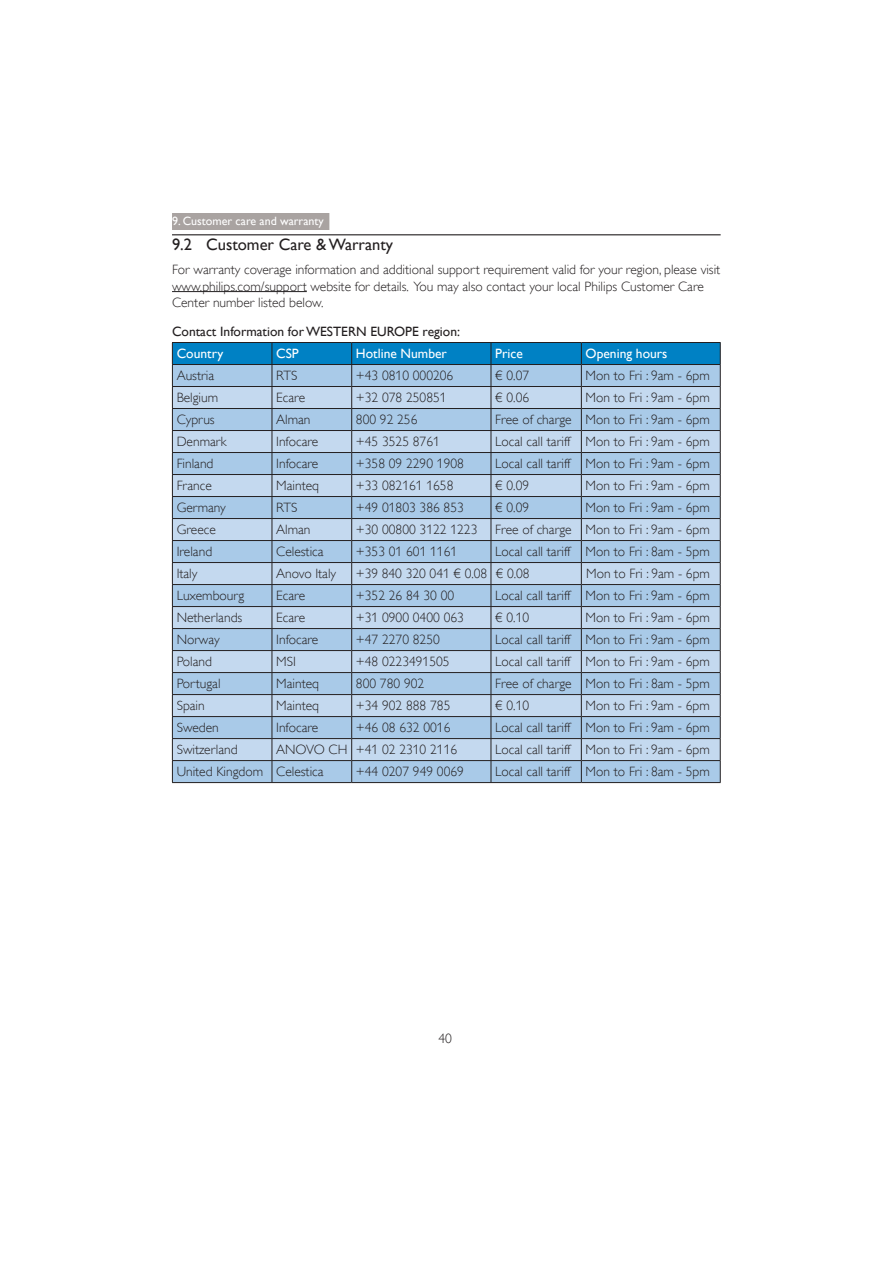
<style>
.page{position:relative;width:893px;height:1263px;background:#fff}
.page>*{position:absolute;margin:0;border:0;box-sizing:border-box;transform-origin:0 0}
.t1{font:16.5px "Gill Sans Alt One WGL";color:#231f20}
.t2{font:13.5px/16.2px "Gill Sans Alt One WGL Light";color:#231f20}
.t3{font:13.5px "Gill Sans Alt One WGL";color:#231f20}
.t4{font:13.5px "Gill Sans Alt One WGL";color:#fff}
.t5{font:12px "Gill Sans Alt One WGL";color:#fff}
</style>
<div class="page">
<svg style="left:172px;top:213px;width:157px;height:17px"></svg>
<div style="left:172px;top:216px;width:152px;height:11px;background:#a9a3a1"></div>
<hr style="left:172px;top:234px;width:549px;height:1px;background:#231f20">
<hr style="left:172px;top:291px;width:135px;height:1px;background:#231f20">
<hr style="left:172px;top:342px;width:100px;height:1px;background:#231f20">
<hr style="left:272px;top:342px;width:80px;height:1px;background:#231f20">
<hr style="left:352px;top:342px;width:139px;height:1px;background:#231f20">
<hr style="left:491px;top:342px;width:90px;height:1px;background:#231f20">
<hr style="left:581px;top:342px;width:140px;height:1px;background:#231f20">
<hr style="left:172px;top:782px;width:100px;height:1px;background:#231f20">
<hr style="left:272px;top:782px;width:80px;height:1px;background:#231f20">
<hr style="left:352px;top:782px;width:139px;height:1px;background:#231f20">
<hr style="left:491px;top:782px;width:90px;height:1px;background:#231f20">
<svg style="left:172px;top:343px;width:549px;height:439px;background:#a5c3de"></svg>
<hr style="left:581px;top:782px;width:140px;height:1px;background:#231f20">
<p class="t5" style="left:172px;top:213px;width:153px">9. Customer care and warranty</p>
<p class="t1" style="left:172px;top:235px;width:223px">9.2 Customer Care &amp; Warranty</p>
<p class="t2" style="left:172px;top:262px;width:550px">For warranty coverage information and additional support requirement valid for your region, please visit www.philips.com/support website for details. You may also contact your local Philips Customer Care<br>Center number listed below.</p>
<p class="t3" style="left:172px;top:323px;width:289px">Contact Information for WESTERN EUROPE region:</p>
<p class="t4" style="left:177px;top:346px;width:48px">Country</p>
<p class="t4" style="left:276px;top:346px;width:24px">CSP</p>
<p class="t4" style="left:356px;top:346px;width:92px">Hotline Number</p>
<p class="t4" style="left:495px;top:346px;width:29px">Price</p>
<p class="t4" style="left:586px;top:346px;width:83px">Opening hours</p>
<p class="t2" style="left:177px;top:368px;width:39px">Austria</p>
<p class="t2" style="left:276px;top:368px;width:23px">RTS</p>
<p class="t2" style="left:356px;top:368px;width:99px">+43 0810 000206</p>
<p class="t2" style="left:495px;top:368px;width:35px">€ 0.07</p>
<p class="t2" style="left:586px;top:368px;width:126px">Mon to Fri : 9am - 6pm</p>
<p class="t2" style="left:177px;top:390px;width:43px">Belgium</p>
<p class="t2" style="left:276px;top:390px;width:30px">Ecare</p>
<p class="t2" style="left:356px;top:390px;width:92px">+32 078 250851</p>
<p class="t2" style="left:495px;top:390px;width:35px">€ 0.06</p>
<p class="t2" style="left:586px;top:390px;width:126px">Mon to Fri : 9am - 6pm</p>
<p class="t2" style="left:177px;top:412px;width:40px">Cyprus</p>
<p class="t2" style="left:276px;top:412px;width:36px">Alman</p>
<p class="t2" style="left:356px;top:412px;width:63px">800 92 256</p>
<p class="t2" style="left:495px;top:412px;width:216px">Free of charge Mon to Fri : 9am - 6pm</p>
<p class="t2" style="left:177px;top:434px;width:52px">Denmark</p>
<p class="t2" style="left:276px;top:434px;width:44px">Infocare</p>
<p class="t2" style="left:356px;top:434px;width:85px">+45 3525 8761</p>
<p class="t2" style="left:495px;top:434px;width:216px">Local call tariff Mon to Fri : 9am - 6pm</p>
<p class="t2" style="left:177px;top:456px;width:38px">Finland</p>
<p class="t2" style="left:276px;top:456px;width:44px">Infocare</p>
<p class="t2" style="left:356px;top:456px;width:109px">+358 09 2290 1908</p>
<p class="t2" style="left:495px;top:456px;width:216px">Local call tariff Mon to Fri : 9am - 6pm</p>
<p class="t2" style="left:177px;top:478px;width:37px">France</p>
<p class="t2" style="left:276px;top:478px;width:44px">Mainteq</p>
<p class="t2" style="left:356px;top:478px;width:99px">+33 082161 1658</p>
<p class="t2" style="left:495px;top:478px;width:35px">€ 0.09</p>
<p class="t2" style="left:586px;top:478px;width:126px">Mon to Fri : 9am - 6pm</p>
<p class="t2" style="left:177px;top:500px;width:51px">Germany</p>
<p class="t2" style="left:276px;top:500px;width:23px">RTS</p>
<p class="t2" style="left:356px;top:500px;width:109px">+49 01803 386 853</p>
<p class="t2" style="left:495px;top:500px;width:35px">€ 0.09</p>
<p class="t2" style="left:586px;top:500px;width:126px">Mon to Fri : 9am - 6pm</p>
<p class="t2" style="left:177px;top:522px;width:41px">Greece</p>
<p class="t2" style="left:276px;top:522px;width:36px">Alman</p>
<p class="t2" style="left:356px;top:522px;width:123px">+30 00800 3122 1223</p>
<p class="t2" style="left:495px;top:522px;width:216px">Free of charge Mon to Fri : 9am - 6pm</p>
<p class="t2" style="left:177px;top:544px;width:37px">Ireland</p>
<p class="t2" style="left:276px;top:544px;width:49px">Celestica</p>
<p class="t2" style="left:356px;top:544px;width:103px">+353 01 601 1161</p>
<p class="t2" style="left:495px;top:544px;width:216px">Local call tariff Mon to Fri : 8am - 5pm</p>
<p class="t2" style="left:177px;top:566px;width:22px">Italy</p>
<p class="t2" style="left:276px;top:566px;width:61px">Anovo Italy</p>
<p class="t2" style="left:356px;top:566px;width:175px">+39 840 320 041 € 0.08 € 0.08</p>
<p class="t2" style="left:586px;top:566px;width:125px">Mon to Fri : 9am - 6pm</p>
<p class="t2" style="left:177px;top:588px;width:69px">Luxembourg</p>
<p class="t2" style="left:276px;top:588px;width:30px">Ecare</p>
<p class="t2" style="left:356px;top:588px;width:100px">+352 26 84 30 00</p>
<p class="t2" style="left:495px;top:588px;width:216px">Local call tariff Mon to Fri : 9am - 6pm</p>
<p class="t2" style="left:177px;top:610px;width:67px">Netherlands</p>
<p class="t2" style="left:276px;top:610px;width:30px">Ecare</p>
<p class="t2" style="left:356px;top:610px;width:109px">+31 0900 0400 063</p>
<p class="t2" style="left:495px;top:610px;width:35px">€ 0.10</p>
<p class="t2" style="left:586px;top:610px;width:126px">Mon to Fri : 9am - 6pm</p>
<p class="t2" style="left:177px;top:632px;width:44px">Norway</p>
<p class="t2" style="left:276px;top:632px;width:44px">Infocare</p>
<p class="t2" style="left:356px;top:632px;width:85px">+47 2270 8250</p>
<p class="t2" style="left:495px;top:632px;width:216px">Local call tariff Mon to Fri : 9am - 6pm</p>
<p class="t2" style="left:177px;top:654px;width:37px">Poland</p>
<p class="t2" style="left:276px;top:654px;width:21px">MSI</p>
<p class="t2" style="left:356px;top:654px;width:95px">+48 0223491505</p>
<p class="t2" style="left:495px;top:654px;width:216px">Local call tariff Mon to Fri : 9am - 6pm</p>
<p class="t2" style="left:177px;top:676px;width:45px">Portugal</p>
<p class="t2" style="left:276px;top:676px;width:44px">Mainteq</p>
<p class="t2" style="left:356px;top:676px;width:70px">800 780 902</p>
<p class="t2" style="left:495px;top:676px;width:216px">Free of charge Mon to Fri : 8am - 5pm</p>
<p class="t2" style="left:177px;top:698px;width:30px">Spain</p>
<p class="t2" style="left:276px;top:698px;width:44px">Mainteq</p>
<p class="t2" style="left:356px;top:698px;width:96px">+34 902 888 785</p>
<p class="t2" style="left:495px;top:698px;width:35px">€ 0.10</p>
<p class="t2" style="left:586px;top:698px;width:126px">Mon to Fri : 9am - 6pm</p>
<p class="t2" style="left:177px;top:720px;width:44px">Sweden</p>
<p class="t2" style="left:276px;top:720px;width:44px">Infocare</p>
<p class="t2" style="left:356px;top:720px;width:96px">+46 08 632 0016</p>
<p class="t2" style="left:495px;top:720px;width:216px">Local call tariff Mon to Fri : 9am - 6pm</p>
<p class="t2" style="left:177px;top:742px;width:62px">Switzerland</p>
<p class="t2" style="left:276px;top:742px;width:182px">ANOVO CH +41 02 2310 2116</p>
<p class="t2" style="left:495px;top:742px;width:216px">Local call tariff Mon to Fri : 9am - 6pm</p>
<p class="t2" style="left:177px;top:764px;width:148px">United Kingdom Celestica</p>
<p class="t2" style="left:356px;top:764px;width:109px">+44 0207 949 0069</p>
<p class="t2" style="left:495px;top:764px;width:216px">Local call tariff Mon to Fri : 8am - 5pm</p>
<p class="t2" style="left:438px;top:1030px;width:15px">40</p>
</div>
